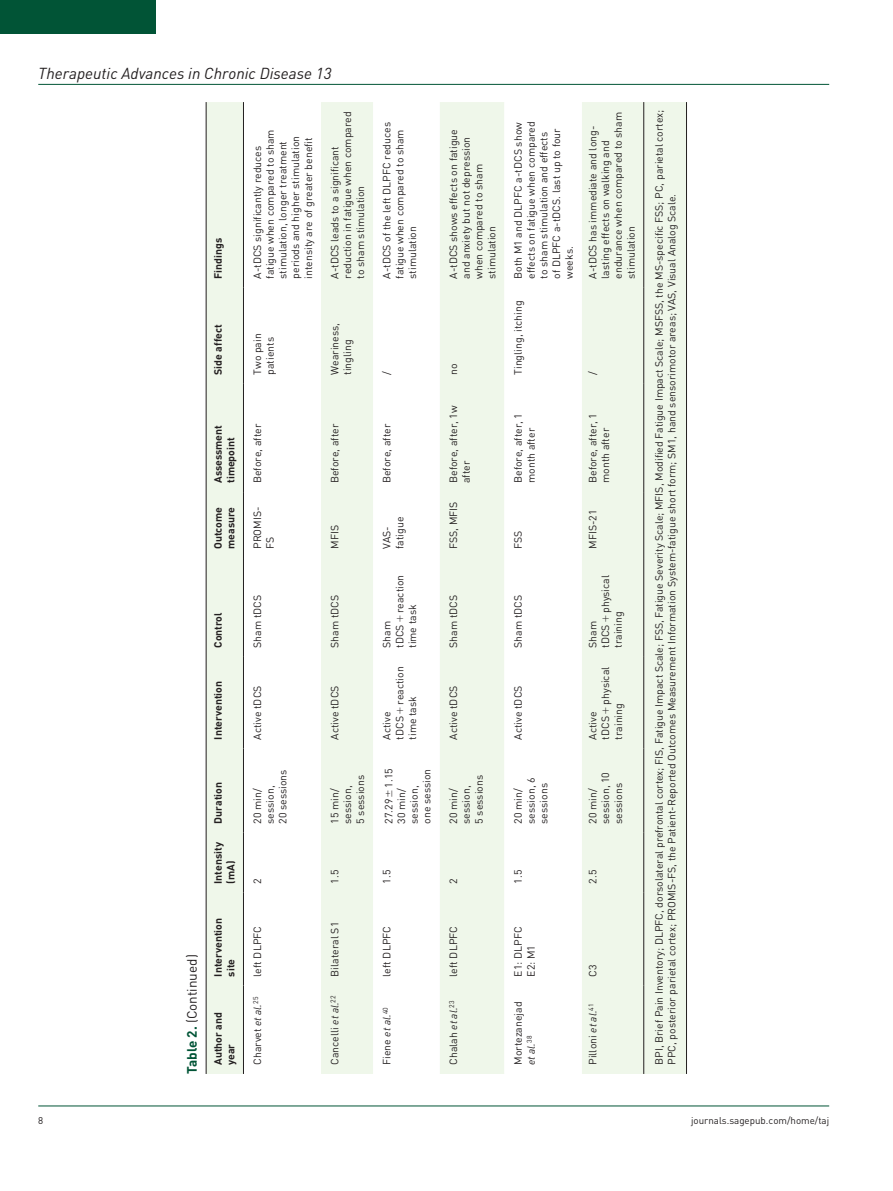
<style>
.page{position:relative;width:893px;height:1191px;background:#fff}
.page>*{position:absolute;margin:0;border:0;box-sizing:border-box;transform-origin:0 0}
.t1{font:italic 15.75px "DIN";color:#231f20}
.t2{font:13.5px "DIN";color:#231f20}
.t3{font:10.5px/12.8px "DIN";color:#231f20}
.t4{font:700 10.5px/12.8px "DIN";color:#231f20}
.t5{font:9.75px "DIN";color:#231f20}
.s1{font-weight:700;color:#015436}
.s2{font-style:italic}
</style>
<div class="page">
<hr style="left:38px;top:84px;width:791px;height:1px;background:#015436">
<hr style="left:38px;top:1105px;width:791px;height:1px;background:#015436">
<div style="left:0;top:0;width:155px;height:34px;background:#015436"></div>
<div style="left:643px;top:102px;width:43px;height:972px;background:#eff7ea"></div>
<hr style="left:686px;top:102px;width:1px;height:972px;background:#231f20">
<div style="left:207px;top:102px;width:436px;height:972px;background:#eff7ea"></div>
<svg style="left:244px;top:102px;width:338px;height:972px"></svg>
<hr style="left:243px;top:985px;width:1px;height:89px;background:#231f20">
<hr style="left:243px;top:892px;width:1px;height:93px;background:#231f20">
<hr style="left:243px;top:832px;width:1px;height:60px;background:#231f20">
<hr style="left:243px;top:748px;width:1px;height:84px;background:#231f20">
<hr style="left:243px;top:657px;width:1px;height:91px;background:#231f20">
<hr style="left:243px;top:558px;width:1px;height:99px;background:#231f20">
<hr style="left:243px;top:492px;width:1px;height:66px;background:#231f20">
<hr style="left:243px;top:384px;width:1px;height:108px;background:#231f20">
<hr style="left:243px;top:288px;width:1px;height:96px;background:#231f20">
<hr style="left:243px;top:102px;width:1px;height:186px;background:#231f20">
<hr style="left:643px;top:985px;width:1px;height:89px;background:#231f20">
<hr style="left:643px;top:892px;width:1px;height:93px;background:#231f20">
<hr style="left:643px;top:832px;width:1px;height:60px;background:#231f20">
<hr style="left:643px;top:748px;width:1px;height:84px;background:#231f20">
<hr style="left:643px;top:657px;width:1px;height:91px;background:#231f20">
<hr style="left:643px;top:558px;width:1px;height:99px;background:#231f20">
<hr style="left:643px;top:492px;width:1px;height:66px;background:#231f20">
<hr style="left:643px;top:384px;width:1px;height:108px;background:#231f20">
<hr style="left:643px;top:288px;width:1px;height:96px;background:#231f20">
<hr style="left:643px;top:102px;width:1px;height:186px;background:#231f20">
<hr style="left:206px;top:102px;width:1px;height:972px;background:#231f20">
<svg style="left:386px;top:790px;width:6px;height:6px"></svg>
<svg style="left:397px;top:707px;width:6px;height:6px"></svg>
<svg style="left:397px;top:615px;width:6px;height:7px"></svg>
<svg style="left:603px;top:707px;width:6px;height:6px"></svg>
<svg style="left:603px;top:615px;width:6px;height:7px"></svg>
<h1 class="t1" style="left:38px;top:63px;width:295px">Therapeutic Advances in Chronic Disease 13</h1>
<p class="t4" style="left:211px;top:279px;width:42px;rotate:-90deg">Findings</p>
<p class="t4" style="left:211px;top:375px;width:52px;rotate:-90deg">Side affect</p>
<p class="t3" style="left:251px;top:279px;width:151px;rotate:-90deg">A-tDCS significantly reduces fatigue when compared to sham stimulation, longer treatment periods and higher stimulation intensity are of greater benefit</p>
<p class="t3" style="left:328px;top:279px;width:169px;rotate:-90deg">A-tDCS leads to a significant reduction in fatigue when compared to sham stimulation</p>
<p class="t3" style="left:251px;top:375px;width:43px;rotate:-90deg">Two pain patients</p>
<p class="t3" style="left:328px;top:375px;width:53px;rotate:-90deg">Weariness, tingling</p>
<p class="t3" style="left:380px;top:279px;width:158px;rotate:-90deg">A-tDCS of the left DLPFC reduces fatigue when compared to sham stimulation</p>
<p class="t3" style="left:380px;top:375px;width:5px;rotate:-90deg">/</p>
<p class="t4" style="left:211px;top:483px;width:60px;rotate:-90deg">Assessment timepoint</p>
<p class="t4" style="left:211px;top:549px;width:44px;rotate:-90deg">Outcome measure</p>
<p class="t3" style="left:251px;top:483px;width:61px;rotate:-90deg">Before, after</p>
<p class="t3" style="left:251px;top:549px;width:44px;rotate:-90deg">PROMIS-<br>FS</p>
<p class="t4" style="left:211px;top:648px;width:37px;rotate:-90deg">Control</p>
<p class="t4" style="left:211px;top:739px;width:60px;rotate:-90deg">Intervention</p>
<p class="t2" style="left:183px;top:1074px;width:121px;rotate:-90deg"><span class="s1">Table 2.</span> (Continued)</p>
<p class="t4" style="left:211px;top:823px;width:43px;rotate:-90deg">Duration</p>
<p class="t4" style="left:211px;top:883px;width:43px;rotate:-90deg">Intensity (mA)</p>
<p class="t4" style="left:211px;top:976px;width:60px;rotate:-90deg">Intervention site</p>
<p class="t4" style="left:211px;top:1065px;width:54px;rotate:-90deg">Author and year</p>
<p class="t3" style="left:251px;top:648px;width:54px;rotate:-90deg">Sham tDCS</p>
<p class="t3" style="left:251px;top:739px;width:55px;rotate:-90deg">Active tDCS</p>
<p class="t3" style="left:251px;top:823px;width:56px;rotate:-90deg">20 min/ session,<br>20 sessions</p>
<p class="t3" style="left:251px;top:883px;width:7px;rotate:-90deg">2</p>
<p class="t3" style="left:251px;top:976px;width:52px;rotate:-90deg">left DLPFC</p>
<p class="t3" style="left:251px;top:1065px;width:70px;rotate:-90deg">Charvet <span class="s2">et al.</span><sup>25</sup></p>
<p class="t3" style="left:328px;top:483px;width:61px;rotate:-90deg">Before, after</p>
<p class="t3" style="left:328px;top:549px;width:25px;rotate:-90deg">MFIS</p>
<p class="t3" style="left:328px;top:648px;width:54px;rotate:-90deg">Sham tDCS</p>
<p class="t3" style="left:328px;top:739px;width:55px;rotate:-90deg">Active tDCS</p>
<p class="t3" style="left:328px;top:823px;width:50px;rotate:-90deg">15 min/ session,<br>5 sessions</p>
<p class="t3" style="left:380px;top:483px;width:61px;rotate:-90deg">Before, after</p>
<p class="t3" style="left:380px;top:549px;width:34px;rotate:-90deg">VAS&shy;fatigue</p>
<p class="t3" style="left:380px;top:648px;width:75px;rotate:-90deg">Sham<br>tDCS reaction time task</p>
<p class="t3" style="left:380px;top:739px;width:75px;rotate:-90deg">Active<br>tDCS reaction time task</p>
<p class="t3" style="left:382px;top:823px;width:57px;rotate:-90deg">27.29 1.15<br>30 min/ session, one session</p>
<p class="t3" style="left:328px;top:883px;width:15px;rotate:-90deg">1.5</p>
<p class="t3" style="left:328px;top:976px;width:56px;rotate:-90deg">Bilateral S1</p>
<p class="t3" style="left:328px;top:1065px;width:71px;rotate:-90deg">Cancelli <span class="s2">et al.</span><sup>22</sup></p>
<p class="t3" style="left:380px;top:883px;width:15px;rotate:-90deg">1.5</p>
<p class="t3" style="left:380px;top:976px;width:52px;rotate:-90deg">left DLPFC</p>
<p class="t3" style="left:380px;top:1065px;width:59px;rotate:-90deg">Fiene <span class="s2">et al.</span><sup>40</sup></p>
<p class="t3" style="left:447px;top:279px;width:151px;rotate:-90deg">A-tDCS shows effects on fatigue and anxiety but not depression when compared to sham stimulation</p>
<p class="t3" style="left:447px;top:375px;width:13px;rotate:-90deg">no</p>
<p class="t3" style="left:447px;top:483px;width:79px;rotate:-90deg">Before, after, 1w after</p>
<p class="t3" style="left:447px;top:549px;width:49px;rotate:-90deg">FSS, MFIS</p>
<p class="t3" style="left:447px;top:648px;width:54px;rotate:-90deg">Sham tDCS</p>
<p class="t3" style="left:447px;top:739px;width:55px;rotate:-90deg">Active tDCS</p>
<p class="t3" style="left:447px;top:823px;width:50px;rotate:-90deg">20 min/ session,<br>5 sessions</p>
<p class="t3" style="left:447px;top:883px;width:7px;rotate:-90deg">2</p>
<p class="t3" style="left:447px;top:976px;width:52px;rotate:-90deg">left DLPFC</p>
<p class="t3" style="left:447px;top:1065px;width:66px;rotate:-90deg">Chalah <span class="s2">et al.</span><sup>23</sup></p>
<p class="t3" style="left:512px;top:279px;width:159px;rotate:-90deg">Both M1 and DLPFC a-tDCS show effects on fatigue when compared to sham stimulation and effects of DLPFC a-tDCS. last up to four weeks.</p>
<p class="t3" style="left:512px;top:375px;width:76px;rotate:-90deg">Tingling, itching</p>
<p class="t3" style="left:512px;top:483px;width:71px;rotate:-90deg">Before, after, 1 month after</p>
<p class="t3" style="left:512px;top:549px;width:20px;rotate:-90deg">FSS</p>
<p class="t3" style="left:512px;top:648px;width:54px;rotate:-90deg">Sham tDCS</p>
<p class="t3" style="left:512px;top:739px;width:55px;rotate:-90deg">Active tDCS</p>
<p class="t3" style="left:512px;top:823px;width:48px;rotate:-90deg">20 min/ session, 6 sessions</p>
<p class="t3" style="left:512px;top:883px;width:15px;rotate:-90deg">1.5</p>
<p class="t3" style="left:512px;top:976px;width:51px;rotate:-90deg">E1: DLPFC<br>E2: M1</p>
<p class="t3" style="left:512px;top:1065px;width:65px;rotate:-90deg">Mortezanejad <span class="s2">et al.</span><sup>38</sup></p>
<p class="t3" style="left:586px;top:279px;width:168px;rotate:-90deg">A-tDCS has immediate and long&shy;lasting effects on walking and endurance when compared to sham stimulation</p>
<p class="t3" style="left:652px;top:1065px;width:956px;rotate:-90deg">BPI, Brief Pain Inventory; DLPFC, dorsolateral prefrontal cortex; FIS, Fatigue Impact Scale; FSS, Fatigue Severity Scale; MFIS, Modified Fatigue Impact Scale; MSFSS, the MS-specific FSS; PC, parietal cortex;<br>PPC, posterior parietal cortex; PROMIS-FS, the Patient-Reported Outcomes Measurement Information System-fatigue short form; SM1, hand sensorimotor areas; VAS, Visual Analog Scale.</p>
<p class="t3" style="left:586px;top:375px;width:5px;rotate:-90deg">/</p>
<p class="t3" style="left:586px;top:483px;width:71px;rotate:-90deg">Before, after, 1 month after</p>
<p class="t3" style="left:586px;top:549px;width:41px;rotate:-90deg">MFIS-21</p>
<p class="t3" style="left:586px;top:648px;width:74px;rotate:-90deg">Sham<br>tDCS physical training</p>
<p class="t3" style="left:586px;top:739px;width:74px;rotate:-90deg">Active<br>tDCS physical training</p>
<p class="t3" style="left:586px;top:823px;width:53px;rotate:-90deg">20 min/ session, 10 sessions</p>
<p class="t3" style="left:586px;top:883px;width:15px;rotate:-90deg">2.5</p>
<p class="t3" style="left:586px;top:976px;width:14px;rotate:-90deg">C3</p>
<p class="t3" style="left:586px;top:1065px;width:63px;rotate:-90deg">Pilloni <span class="s2">et al.</span><sup>41</sup></p>
<p class="t5" style="left:38px;top:1114px;width:7px">8</p>
<p class="t5" style="left:691px;top:1114px;width:140px">journals.sagepub.com/home/taj</p>
</div>
